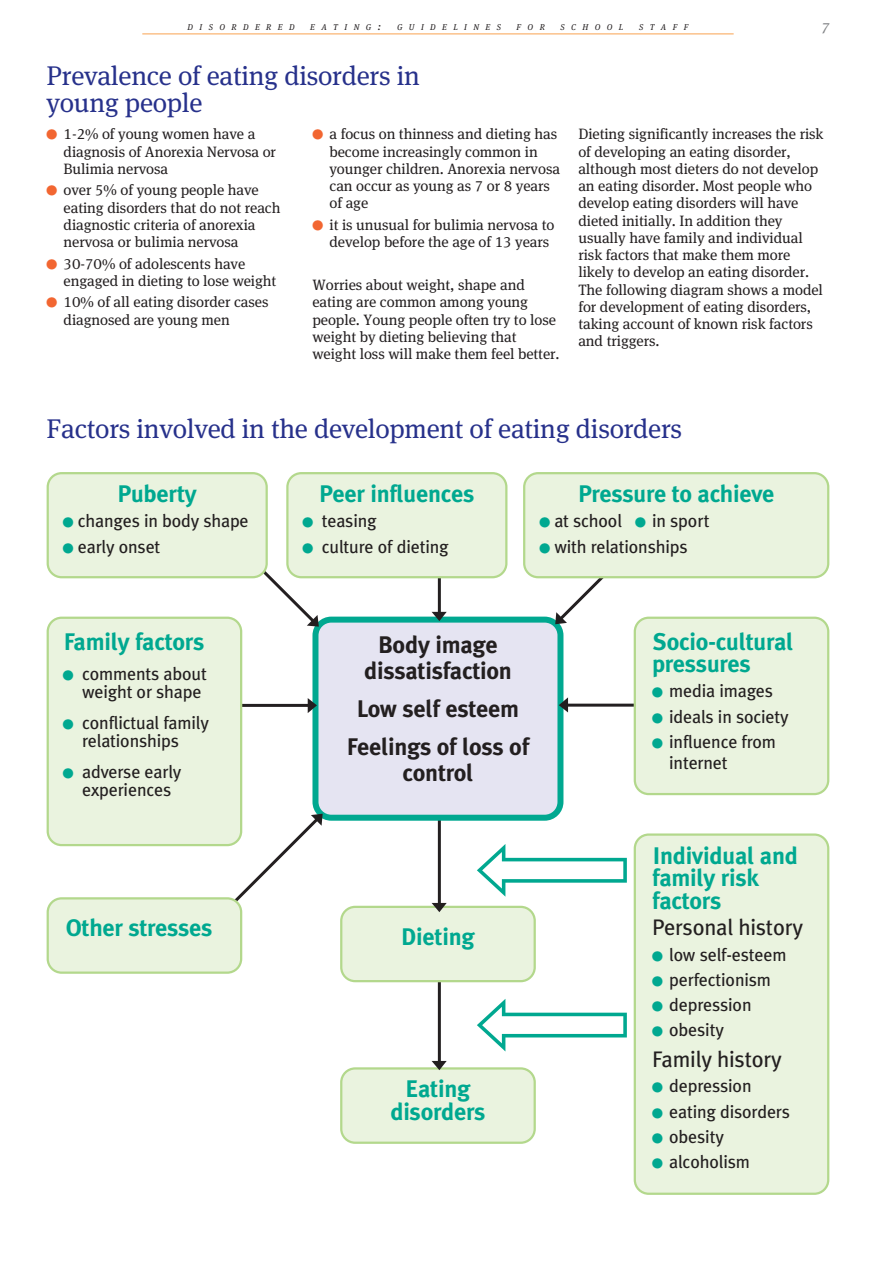
<style>
.page{position:relative;width:893px;height:1263px;background:#fff}
.page>*{position:absolute;margin:0;border:0;box-sizing:border-box;transform-origin:0 0}
.t1{font:27px/27px "Meta Serif Offc";letter-spacing:-.01em;color:#27318b}
.t2{font:700 24px/22.5px "Meta Plus";letter-spacing:-.01em;color:#00a890}
.t3{font:700 24px/25.5px "Meta Plus";letter-spacing:-.01em;color:#231f20;text-align:center}
.t4{font:22.5px "Meta Plus";letter-spacing:-.01em;color:#231f20}
.t5{font:18px/18px "Meta Plus";letter-spacing:-.01em;color:#231f20}
.t6{font:15px/17.2px "Meta Serif Offc";letter-spacing:-.005em;color:#231f20}
.t7{font:italic 15px "Meta Serif Offc";color:#808285}
.t8{font:italic 8.4px "Meta Serif Offc";letter-spacing:.76em;color:#231f20}
.s1{font-size:11.25px}
.s2{color:#f26631}
.s3{color:#00a890}
</style>
<div class="page">
<hr style="left:438px;top:974px;width:3px;height:90px;background:#231f20">
<hr style="left:142px;top:34px;width:591px;height:1px;background:#f9a350">
<div style="left:633px;top:982px;width:196px;height:213px;background:#eaf3df"></div>
<svg style="left:340px;top:1061px;width:196px;height:83px;background:#e7f1db"></svg>
<svg style="left:47px;top:472px;width:782px;height:510px"></svg>
<svg style="left:477px;top:999px;width:150px;height:53px"></svg>
<p class="t8" style="left:188px;top:24px;width:108px">DISORDERED</p>
<p class="t8" style="left:310px;top:24px;width:73px">EATING<span class="s1">:</span></p>
<p class="t8" style="left:397px;top:24px;width:105px">GUIDELINES</p>
<p class="t8" style="left:516px;top:24px;width:30px">FOR</p>
<p class="t8" style="left:560px;top:24px;width:64px">SCHOOL</p>
<p class="t8" style="left:639px;top:24px;width:51px">STAFF</p>
<p class="t7" style="left:820px;top:22px;width:10px">7</p>
<h1 class="t1" style="left:47px;top:64px;width:375px">Prevalence of eating disorders in young people</h1>
<p class="t6" style="left:64px;top:127px;width:214px;text-indent:-17px"><span class="s2">●</span> 1-2% of young women have a diagnosis of Anorexia Nervosa or<br>Bulimia nervosa</p>
<p class="t6" style="left:64px;top:183px;width:218px;text-indent:-17px"><span class="s2">●</span> over 5% of young people have eating disorders that do not reach diagnostic criteria of anorexia nervosa or bulimia nervosa</p>
<p class="t6" style="left:64px;top:256px;width:214px;text-indent:-17px"><span class="s2">●</span> 30-70% of adolescents have engaged in dieting to lose weight</p>
<p class="t6" style="left:64px;top:295px;width:206px;text-indent:-17px"><span class="s2">●</span> 10% of all eating disorder cases diagnosed are young men</p>
<p class="t6" style="left:329px;top:127px;width:232px;text-indent:-17px"><span class="s2">●</span> a focus on thinness and dieting has become increasingly common in younger children. Anorexia nervosa can occur as young as 7 or 8 years of age</p>
<p class="t6" style="left:329px;top:217px;width:226px;text-indent:-17px"><span class="s2">●</span> it is unusual for bulimia nervosa to develop before the age of 13 years</p>
<p class="t6" style="left:312px;top:278px;width:248px">Worries about weight, shape and eating are common among young people. Young people often try to lose weight by dieting believing that weight loss will make them feel better.</p>
<p class="t6" style="left:578px;top:127px;width:247px">Dieting significantly increases the risk of developing an eating disorder, although most dieters do not develop an eating disorder. Most people who develop eating disorders will have dieted initially. In addition they usually have family and individual risk factors that make them more likely to develop an eating disorder.<br>The following diagram shows a model for development of eating disorders, taking account of known risk factors and triggers.</p>
<h1 class="t1" style="left:47px;top:417px;width:637px">Factors involved in the development of eating disorders</h1>
<h2 class="t2" style="left:117px;top:485px;width:81px">Puberty</h2>
<p class="t5" style="left:63px;top:514px;width:187px"><span class="s3">●</span> changes in body shape</p>
<p class="t5" style="left:63px;top:539px;width:99px"><span class="s3">●</span> early onset</p>
<h2 class="t2" style="left:319px;top:485px;width:157px">Peer influences</h2>
<p class="t5" style="left:302px;top:514px;width:75px"><span class="s3">●</span> teasing</p>
<p class="t5" style="left:302px;top:539px;width:147px"><span class="s3">●</span> culture of dieting</p>
<h2 class="t2" style="left:578px;top:485px;width:198px">Pressure to achieve</h2>
<p class="t5" style="left:539px;top:514px;width:171px"><span class="s3">●</span> at school <span class="s3">●</span> in sport</p>
<p class="t5" style="left:539px;top:539px;width:150px"><span class="s3">●</span> with relationships</p>
<h2 class="t2" style="left:64px;top:633px;width:142px">Family factors</h2>
<p class="t5" style="left:82px;top:667px;width:126px;text-indent:-19px"><span class="s3">●</span> comments about weight or shape</p>
<p class="t5" style="left:82px;top:716px;width:128px;text-indent:-19px"><span class="s3">●</span> conflictual family relationships</p>
<p class="t5" style="left:63px;top:765px;width:120px;text-align:center"><span class="s3">●</span> adverse early experiences</p>
<h2 class="t3" style="left:364px;top:635px;width:149px">Body image dissatisfaction</h2>
<h2 class="t3" style="left:347px;top:693px;width:184px;line-height:38.2px">Low self esteem<br>Feelings of loss of</h2>
<h2 class="t3" style="left:402px;top:763px;width:72px">control</h2>
<h2 class="t2" style="left:66px;top:920px;width:148px">Other stresses</h2>
<h2 class="t2" style="left:401px;top:928px;width:75px">Dieting</h2>
<h2 class="t2" style="left:390px;top:1081px;width:97px;text-align:center">Eating disorders</h2>
<h2 class="t2" style="left:652px;top:633px;width:143px">Socio-cultural pressures</h2>
<p class="t5" style="left:652px;top:684px;width:122px"><span class="s3">●</span> media images</p>
<p class="t5" style="left:652px;top:710px;width:138px"><span class="s3">●</span> ideals in society</p>
<p class="t5" style="left:669px;top:733px;width:108px;line-height:21px;text-indent:-17px"><span class="s3">●</span> influence from internet</p>
<h2 class="t2" style="left:652px;top:847px;width:147px">Individual and family risk factors</h2>
<h3 class="t4" style="left:652px;top:920px;width:152px">Personal history</h3>
<p class="t5" style="left:652px;top:947px;width:136px"><span class="s3">●</span> low self-esteem</p>
<p class="t5" style="left:652px;top:973px;width:120px"><span class="s3">●</span> perfectionism</p>
<p class="t5" style="left:652px;top:998px;width:101px"><span class="s3">●</span> depression</p>
<p class="t5" style="left:652px;top:1023px;width:73px"><span class="s3">●</span> obesity</p>
<h3 class="t4" style="left:652px;top:1051px;width:131px">Family history</h3>
<p class="t5" style="left:652px;top:1079px;width:101px"><span class="s3">●</span> depression</p>
<p class="t5" style="left:652px;top:1104px;width:139px"><span class="s3">●</span> eating disorders</p>
<p class="t5" style="left:652px;top:1130px;width:73px"><span class="s3">●</span> obesity</p>
<p class="t5" style="left:652px;top:1155px;width:99px"><span class="s3">●</span> alcoholism</p>
</div>
